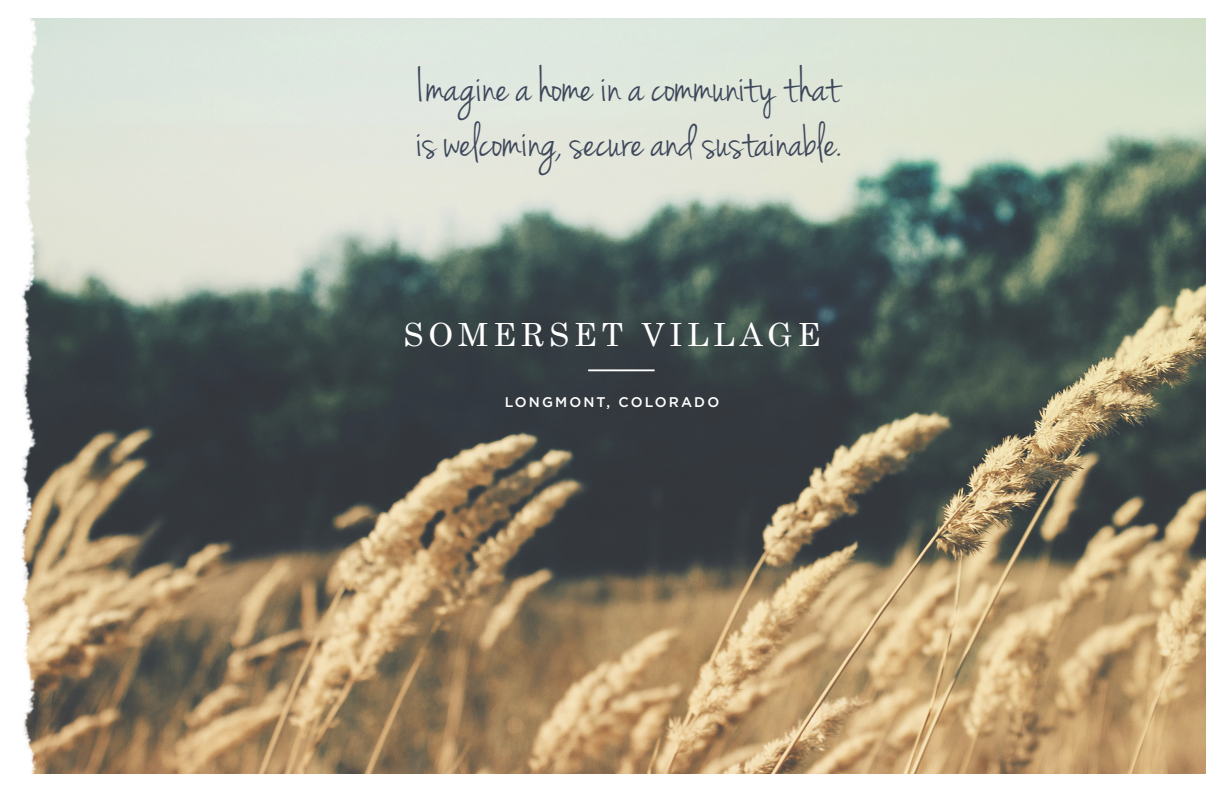
<style>
.page{position:relative;width:1224px;height:792px;background:#fff}
.page>*{position:absolute;margin:0;border:0;box-sizing:border-box;transform-origin:0 0}
.t1{font:50px/55px "Jenna Sue";color:#3d475b}
.t2{font:32px "Century Schoolbook";letter-spacing:.15em;color:#fff}
.t3{font:500 14px "Gotham HTF";letter-spacing:.15em;color:#fff}
</style>
<div class="page">
<img style="left:110px;top:18px;width:1096px;height:756px">
<img style="left:21px;top:18px;width:89px;height:756px">
<hr style="left:588px;top:369px;width:67px;height:2px;background:#fff">
<p class="t1" style="left:416px;top:62px;width:427px">Imagine a home in a community that is welcoming, secure and sustainable.</p>
<p class="t2" style="left:404px;top:307px;width:418px">SOMERSET VILLAGE</p>
<p class="t3" style="left:505px;top:394px;width:216px">LONGMONT, COLORADO</p>
</div>
